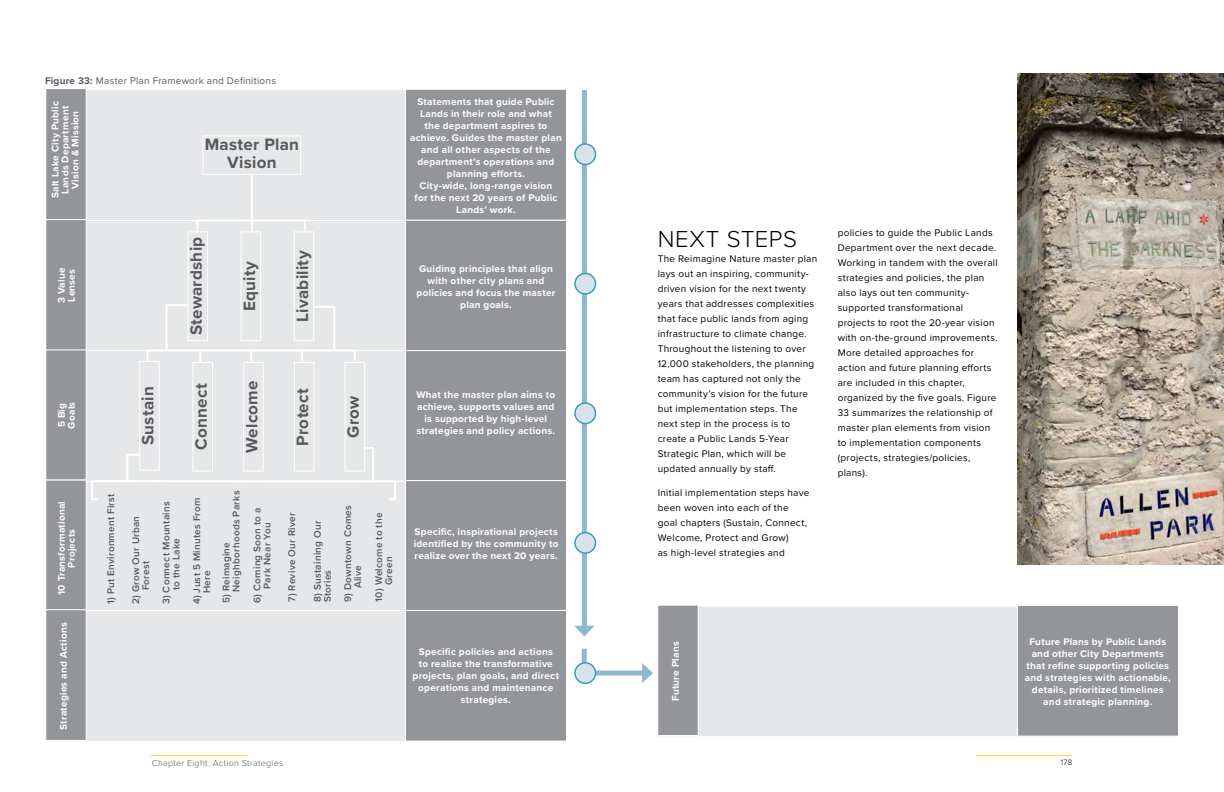
<style>
.page{position:relative;width:1224px;height:792px;background:#fff}
.page>*{position:absolute;margin:0;border:0;box-sizing:border-box;transform-origin:0 0}
.t1{font:300 24px "Proxima Nova";letter-spacing:.02em;color:#000}
.t2{font:700 17px/18px "Proxima Nova";letter-spacing:.015em;color:#58595b;text-align:center}
.t3{font:10px/15px "Proxima Nova";letter-spacing:.025em;color:#000}
.t4{font:700 10px/12px "Proxima Nova";letter-spacing:.025em;color:#fff;text-align:center}
.t5{font:600 10px/10px "Proxima Nova";letter-spacing:.025em;color:#58595b}
.t6{font:10px "Proxima Nova";letter-spacing:.025em;color:#58595b}
.t7{font:300 9px "Proxima Nova";letter-spacing:.03em;color:#58595b}
.t8{font:300 8px "Proxima Nova";color:#000}
.s1{font-weight:700}
</style>
<div class="page">
<hr style="left:151px;top:755px;width:97px;height:1px;background:#ffdd35">
<hr style="left:976px;top:755px;width:96px;height:1px;background:#ffdd35">
<div style="left:658px;top:606px;width:521px;height:131px;background:#e6e7e8;border:1px solid #fff"></div>
<div style="left:657px;top:605px;width:42px;height:131px;background:#939598;border:1px solid #fff"></div>
<div style="left:1017px;top:605px;width:162px;height:132px;background:#939598;border:1px solid #fff"></div>
<img style="left:1017px;top:73px;width:207px;height:491px">
<svg style="left:579px;top:648px;width:74px;height:35px"></svg>
<div style="left:46px;top:89px;width:521px;height:132px;background:#e6e7e8;border:1px solid #fff"></div>
<div style="left:46px;top:481px;width:521px;height:131px;background:#e6e7e8"></div>
<div style="left:46px;top:220px;width:521px;height:132px;background:#e6e7e8;border:1px solid #fff"></div>
<div style="left:46px;top:350px;width:521px;height:132px;background:#e6e7e8;border:1px solid #fff"></div>
<div style="left:46px;top:610px;width:521px;height:132px;background:#e6e7e8;border:1px solid #fff"></div>
<div style="left:45px;top:479px;width:42px;height:132px;background:#939598;border:1px solid #fff"></div>
<div style="left:45px;top:88px;width:42px;height:132px;background:#939598;border:1px solid #fff"></div>
<div style="left:45px;top:349px;width:42px;height:131px;background:#939598;border:1px solid #fff"></div>
<div style="left:45px;top:219px;width:42px;height:131px;background:#939598;border:1px solid #fff"></div>
<div style="left:45px;top:609px;width:42px;height:132px;background:#939598;border:1px solid #fff"></div>
<div style="left:405px;top:480px;width:162px;height:132px;background:#939598;border:1px solid #fff"></div>
<div style="left:405px;top:89px;width:162px;height:132px;background:#939598;border:1px solid #fff"></div>
<div style="left:405px;top:349px;width:162px;height:132px;background:#939598;border:1px solid #fff"></div>
<div style="left:405px;top:220px;width:162px;height:131px;background:#939598;border:1px solid #fff"></div>
<div style="left:405px;top:610px;width:162px;height:132px;background:#939598;border:1px solid #fff"></div>
<div style="left:203px;top:135px;width:98px;height:40px;border:1px solid #fff"></div>
<div style="left:188px;top:231px;width:20px;height:110px;border:1px solid #fff"></div>
<div style="left:294px;top:231px;width:20px;height:110px;border:1px solid #fff"></div>
<div style="left:241px;top:231px;width:20px;height:110px;border:1px solid #fff"></div>
<svg style="left:195px;top:173px;width:112px;height:61px"></svg>
<div style="left:243px;top:362px;width:21px;height:110px;border:1px solid #fff"></div>
<div style="left:192px;top:362px;width:21px;height:110px;border:1px solid #fff"></div>
<div style="left:294px;top:362px;width:20px;height:110px;border:1px solid #fff"></div>
<div style="left:345px;top:362px;width:20px;height:110px;border:1px solid #fff"></div>
<svg style="left:145px;top:303px;width:212px;height:61px"></svg>
<div style="left:139px;top:361px;width:21px;height:110px;border:1px solid #fff"></div>
<svg style="left:90px;top:446px;width:307px;height:54px"></svg>
<div style="left:582px;top:90px;width:5px;height:540px;background:#8cb9cd"></div>
<svg style="left:574px;top:626px;width:20px;height:11px"></svg>
<div style="left:575px;top:144px;width:21px;height:20px;background:#d5e3eb;border-radius:50%"></div>
<div style="left:574px;top:143px;width:22px;height:22px;border:1px solid #3a99b6;border-radius:50%"></div>
<div style="left:575px;top:273px;width:21px;height:21px;background:#d5e3eb;border-radius:50%"></div>
<div style="left:574px;top:273px;width:22px;height:22px;border:1px solid #3a99b6;border-radius:50%"></div>
<div style="left:575px;top:403px;width:21px;height:21px;background:#d5e3eb;border-radius:50%"></div>
<div style="left:574px;top:402px;width:22px;height:22px;border:1px solid #3a99b6;border-radius:50%"></div>
<div style="left:575px;top:533px;width:21px;height:20px;background:#d5e3eb;border-radius:50%"></div>
<div style="left:574px;top:532px;width:22px;height:22px;border:1px solid #3a99b6;border-radius:50%"></div>
<div style="left:575px;top:663px;width:21px;height:20px;background:#d5e3eb;border-radius:50%"></div>
<div style="left:574px;top:662px;width:22px;height:22px;border:1px solid #3a99b6;border-radius:50%"></div>
<p class="t6" style="left:45px;top:74px;width:233px"><span class="s1">Figure 33:</span> Master Plan Framework and Definitions</p>
<p class="t4" style="left:50px;top:198px;width:98px;line-height:10px;rotate:-90deg">Salt Lake City Public<br>Lands Department<br>Vision &amp; Mission</p>
<p class="t4" style="left:56px;top:303px;width:37px;line-height:10px;text-align:left;rotate:-90deg">3 Value<br>Lenses</p>
<h2 class="t2" style="left:205px;top:135px;width:96px">Master Plan<br>Vision</h2>
<h2 class="t2" style="left:187px;top:335px;width:100px;rotate:-90deg">Stewardship</h2>
<h2 class="t2" style="left:240px;top:311px;width:52px;rotate:-90deg">Equity</h2>
<h2 class="t2" style="left:293px;top:322px;width:73px;rotate:-90deg">Livability</h2>
<p class="t4" style="left:410px;top:95px;width:153px">Statements that guide Public<br>Lands in their role and what<br>the department aspires to achieve. Guides the master plan and all other aspects of the department’s operations and planning efforts.<br>City-wide, long-range vision<br>for the next 20 years of Public<br>Lands’ work.</p>
<p class="t4" style="left:417px;top:263px;width:140px">Guiding principles that align with other city plans and policies and focus the master plan goals.</p>
<p class="t4" style="left:56px;top:429px;width:28px;line-height:10px;text-align:left;rotate:-90deg">5 Big<br>Goals</p>
<p class="t4" style="left:56px;top:595px;width:95px;line-height:10px;rotate:-90deg">10 Transformational<br>Projects</p>
<p class="t4" style="left:57px;top:730px;width:109px;rotate:-90deg">Strategies and Actions</p>
<p class="t4" style="left:55px;top:725px;width:95px;rotate:-90deg">10 Transformational</p>
<p class="t5" style="left:106px;top:604px;width:112px;rotate:-90deg">1) Put Environment First</p>
<h2 class="t2" style="left:139px;top:445px;width:61px;rotate:-90deg">Sustain</h2>
<h2 class="t2" style="left:192px;top:450px;width:68px;rotate:-90deg">Connect</h2>
<h2 class="t2" style="left:243px;top:453px;width:74px;rotate:-90deg">Welcome</h2>
<h2 class="t2" style="left:293px;top:446px;width:59px;rotate:-90deg">Protect</h2>
<h2 class="t2" style="left:344px;top:438px;width:44px;rotate:-90deg">Grow</h2>
<p class="t5" style="left:131px;top:590px;width:76px;text-indent:-14px;rotate:-90deg">2) Grow Our Urban<br>Forest</p>
<p class="t5" style="left:161px;top:590px;width:91px;text-indent:-14px;rotate:-90deg">3) Connect Mountains to the Lake</p>
<p class="t5" style="left:191px;top:593px;width:97px;text-indent:-11px;rotate:-90deg">4) Just 5 Minutes From<br>Here</p>
<p class="t5" style="left:221px;top:592px;width:103px;text-indent:-11px;rotate:-90deg">5) Reimagine<br>Neighborhoods Parks</p>
<p class="t5" style="left:252px;top:603px;width:97px;text-align:center;rotate:-90deg">6) Coming Soon to a<br>Park Near You</p>
<p class="t5" style="left:287px;top:602px;width:91px;rotate:-90deg">7) Revive Our River</p>
<p class="t5" style="left:312px;top:602px;width:83px;rotate:-90deg">8) Sustaining Our<br>Stories</p>
<p class="t5" style="left:342px;top:588px;width:85px;text-indent:-14px;rotate:-90deg">9) Downtown Comes<br>Alive</p>
<p class="t5" style="left:374px;top:585px;width:74px;text-indent:-17px;rotate:-90deg">10) Welcome to the<br>Green</p>
<p class="t4" style="left:416px;top:388px;width:140px">What the master plan aims to achieve, supports values and is supported by high-level strategies and policy actions.</p>
<p class="t4" style="left:414px;top:526px;width:146px;text-align:justify">Specific, inspirational projects identified by the community to realize over the next 20 years.</p>
<p class="t4" style="left:413px;top:645px;width:148px">Specific policies and actions<br>to realize the transformative projects, plan goals, and direct operations and maintenance strategies.</p>
<h1 class="t1" style="left:658px;top:221px;width:141px">NEXT STEPS</h1>
<p class="t3" style="left:658px;top:251px;width:161px">The Reimagine Nature master plan lays out an inspiring, community&shy;driven vision for the next twenty years that addresses complexities that face public lands from aging infrastructure to climate change.<br>Throughout the listening to over<br>12,000 stakeholders, the planning team has captured not only the community’s vision for the future but implementation steps. The next step in the process is to create a Public Lands 5-Year<br>Strategic Plan, which will be updated annually by staff.</p>
<p class="t3" style="left:658px;top:485px;width:153px">Initial implementation steps have been woven into each of the goal chapters (Sustain, Connect,<br>Welcome, Protect and Grow)<br>as high-level strategies and</p>
<p class="t3" style="left:838px;top:225px;width:161px">policies to guide the Public Lands<br>Department over the next decade.<br>Working in tandem with the overall strategies and policies, the plan also lays out ten community&shy;supported transformational projects to root the 20-year vision with on-the-ground improvements.<br>More detailed approaches for action and future planning efforts are included in this chapter, organized by the five goals. Figure<br>33 summarizes the relationship of master plan elements from vision to implementation components (projects, strategies/policies, plans).</p>
<p class="t4" style="left:667px;top:720px;width:95px;rotate:-90deg">10 Transformational</p>
<p class="t4" style="left:1025px;top:635px;width:148px">Future Plans by Public Lands and other City Departments that refine supporting policies and strategies with actionable, details, prioritized timelines and strategic planning.</p>
<p class="t4" style="left:669px;top:701px;width:61px;rotate:-90deg">Future Plans</p>
<p class="t7" style="left:152px;top:756px;width:133px">Chapter Eight: Action Strategies</p>
<p class="t8" style="left:1061px;top:757px;width:13px">178</p>
</div>
